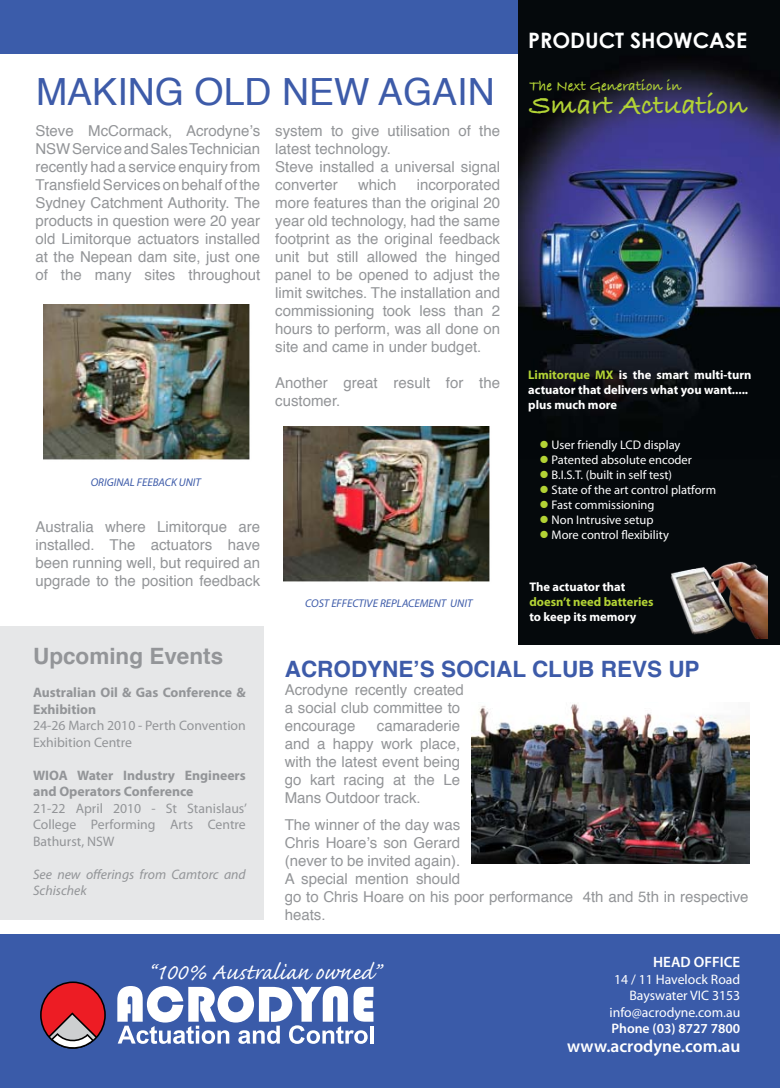
<style>
.page{position:relative;width:780px;height:1088px;background:#fff}
.page>*{position:absolute;margin:0;border:0;box-sizing:border-box;transform-origin:0 0}
.t1{font:52.25px "Bauhaus 93";color:#fff}
.t2{font:37.5px "Helvetica";color:#3d5ba9}
.t3{font:28.75px "Caflisch Script Pro";color:#fff}
.t4{font:28.75px "Bradley Hand ITCTT Bold";color:#b3d335}
.t5{font:700 22.5px "Helvetica";color:#3d5ba9}
.t6{font:700 22.5px "Helvetica";color:#939598}
.t7{font:700 21.25px "Century Gothic";color:#fff}
.t8{font:600 17.5px "Myriad Pro";color:#fff}
.t9{font:15px/18px "Helvetica";color:#939598;text-align:justify}
.t10{font:15px "Bradley Hand ITCTT Bold";color:#b3d335}
.t11{font:600 15px "Myriad Pro";color:#fff}
.t12{font:13.75px/16.5px "Myriad Pro";color:#939598}
.t13{font:700 13.75px/16.5px "Myriad Pro";color:#939598}
.t14{font:13.75px/16.5px "Myriad Pro";color:#fff;text-align:right}
.t15{font:italic 13.75px/16.5px "Myriad Pro";color:#939598}
.t16{font:600 13.75px "Myriad Pro";color:#fff}
.t17{font:12.5px "Myriad Pro";color:#fff}
.t18{font:700 12.5px/15px "Myriad Pro";color:#fff}
.t19{font:700 12.5px "Myriad Pro";color:#b3d335}
.t20{font:italic 11.25px "Myriad Pro";color:#3d5ba9}
.s1{color:#b3d335}
</style>
<div class="page">
<div style="left:0;top:934px;width:779px;height:154px;background:#3a5ba9"></div>
<img style="left:11px;top:53px;width:508px;height:136px">
<div style="left:0;top:0;width:780px;height:53px;background:#3b5caa"></div>
<svg style="left:40px;top:981px;width:66px;height:68px"></svg>
<svg style="left:118px;top:1025px;width:111px;height:19px"></svg>
<svg style="left:238px;top:1025px;width:42px;height:19px"></svg>
<svg style="left:289px;top:1025px;width:78px;height:19px"></svg>
<hr style="left:370px;top:1025px;width:3px;height:18px;background:#fff">
<img style="left:44px;top:304px;width:206px;height:156px">
<img style="left:283px;top:426px;width:207px;height:156px">
<img style="left:471px;top:704px;width:278px;height:159px">
<div style="left:0;top:626px;width:263px;height:294px;background:#e6e7e8"></div>
<img style="left:519px;top:0;width:260px;height:644px">
<img style="left:660px;top:549px;width:108px;height:89px">
<h2 class="t2" style="left:36px;top:63px;width:460px">MAKING OLD NEW AGAIN</h2>
<p class="t9" style="left:35px;top:122px;width:226px">Steve McCormack, Acrodyne’s NSW Service and Sales Technician recently had a service enquiry from Transfield Services on behalf of the Sydney Catchment Authority. The products in question were 20 year old Limitorque actuators installed at the Nepean dam site, just one of the many sites throughout</p>
<p class="t9" style="left:275px;top:122px;width:226px;text-align:left">system to give utilisation of the latest technology.<br>Steve installed a universal signal converter</p>
<p class="t9" style="left:275px;top:176px;width:226px;text-indent:141px">incorporated more features than the original 20 year old technology, had the same footprint as the original feedback unit but still allowed the hinged panel to be opened to adjust the limit switches. The installation and commissioning took less than 2 hours to perform, was all done on site and came in under budget.</p>
<p class="t9" style="left:275px;top:375px;width:226px;line-height:17.5px">Another great result for the customer.</p>
<p class="t9" style="left:358px;top:176px;width:40px">which</p>
<p class="t20" style="left:91px;top:475px;width:112px">ORIGINAL FEEBACK UNIT</p>
<p class="t9" style="left:35px;top:518px;width:226px">Australia where Limitorque are installed. The actuators have been running well, but required an upgrade to the position feedback</p>
<p class="t20" style="left:305px;top:596px;width:169px">COST EFFECTIVE REPLACEMENT UNIT</p>
<h3 class="t7" style="left:528px;top:27px;width:220px">PRODUCT SHOWCASE</h3>
<p class="t10" style="left:529px;top:75px;width:153px">The Next Generation in</p>
<h3 class="t4" style="left:529px;top:83px;width:219px">Smart Actuation</h3>
<p class="t18" style="left:528px;top:367px;width:225px"><span class="s1">Limitorque MX</span> is the smart multi-turn actuator that delivers what you want..... plus much more</p>
<p class="t17" style="left:539px;top:437px;width:142px"><span class="s1">●</span> User friendly LCD display</p>
<p class="t17" style="left:539px;top:452px;width:154px"><span class="s1">●</span> Patented absolute encoder</p>
<p class="t17" style="left:539px;top:467px;width:134px"><span class="s1">●</span> B.I.S.T. (built in self test)</p>
<p class="t17" style="left:539px;top:482px;width:178px"><span class="s1">●</span> State of the art control platform</p>
<p class="t17" style="left:539px;top:497px;width:116px"><span class="s1">●</span> Fast commissioning</p>
<p class="t17" style="left:539px;top:512px;width:115px"><span class="s1">●</span> Non Intrusive setup</p>
<p class="t17" style="left:539px;top:527px;width:131px"><span class="s1">●</span> More control flexibility</p>
<p class="t18" style="left:529px;top:579px;width:97px">The actuator that</p>
<p class="t19" style="left:529px;top:593px;width:126px">doesn’t need batteries</p>
<p class="t18" style="left:529px;top:609px;width:108px">to keep its memory</p>
<h3 class="t6" style="left:33px;top:638px;width:192px">Upcoming Events</h3>
<p class="t13" style="left:33px;top:684px;width:214px">Australian Oil &amp; Gas Conference &amp;<br>Exhibition</p>
<p class="t12" style="left:33px;top:717px;width:214px">24-26 March 2010 - Perth Convention<br>Exhibition Centre</p>
<p class="t13" style="left:33px;top:766px;width:214px">WIOA Water Industry Engineers and Operators Conference</p>
<p class="t12" style="left:33px;top:800px;width:215px;text-align:justify">21-22 April 2010 - St Stanislaus’ College Performing Arts Centre Bathurst, NSW</p>
<p class="t15" style="left:33px;top:866px;width:214px">See new offerings from Camtorc and<br>Schischek</p>
<h3 class="t5" style="left:285px;top:651px;width:416px">ACRODYNE’S SOCIAL CLUB REVS UP</h3>
<p class="t9" style="left:285px;top:681px;width:181px;text-align:left">Acrodyne recently created a social club committee to encourage</p>
<p class="t9" style="left:285px;top:717px;width:177px;text-indent:92px">camaraderie and a happy work place, with the latest event being go kart racing at the Le Mans Outdoor track.</p>
<p class="t9" style="left:285px;top:816px;width:465px;text-align:left">The winner of the day was<br>Chris Hoare’s son Gerard<br>(never to be invited again).<br>A special mention should<br>go to Chris Hoare on his poor performance 4th and 5th in respective heats.</p>
<h3 class="t3" style="left:148px;top:957px;width:233px">“100% Australian owned”</h3>
<h1 class="t1" style="left:114px;top:975px;width:263px">ACRODYNE</h1>
<p class="t11" style="left:653px;top:953px;width:89px">HEAD OFFICE</p>
<p class="t14" style="left:609px;top:971px;width:132px">14 / 11 Havelock Road<br>Bayswater VIC 3153 info@acrodyne.com.au</p>
<p class="t16" style="left:611px;top:1020px;width:130px">Phone (03) 8727 7800</p>
<p class="t8" style="left:567px;top:1035px;width:175px">www.acrodyne.com.au</p>
</div>
